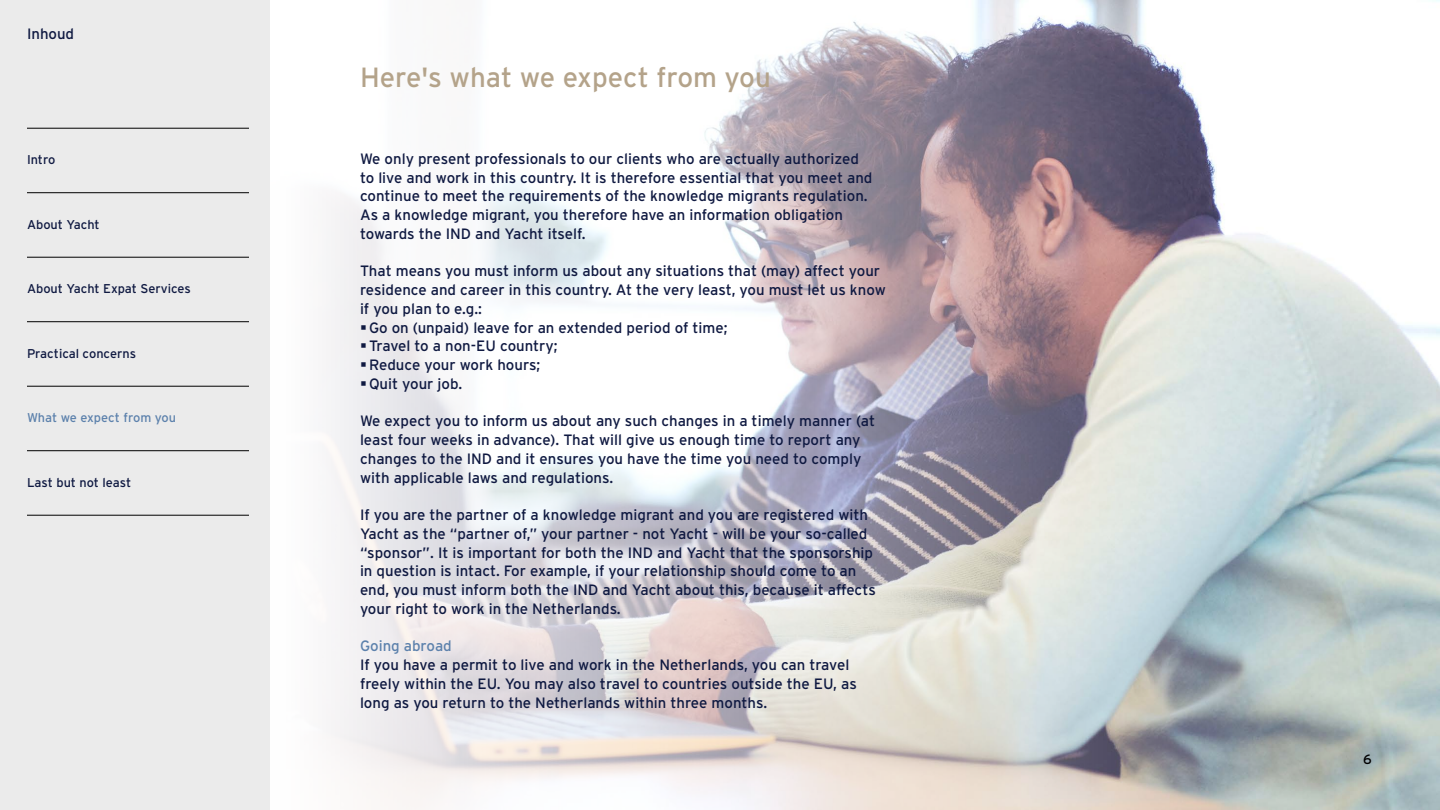
<style>
.page{position:relative;width:1440px;height:810px;background:#fff}
.page>*{position:absolute;margin:0;border:0;box-sizing:border-box;transform-origin:0 0}
.t1{font:27.75px "Interstate";color:#b4a38a}
.t2{font:15px/18.8px "Interstate";color:#0f1941}
.t3{font:15px "Interstate";color:#5c81ac}
.t4{font:13.5px "Interstate";color:#000}
.t5{font:12.75px "Interstate";color:#0f1941}
.t6{font:12.75px "Interstate";color:#5c81ac}
</style>
<div class="page">
<img style="left:326px;top:0;width:1114px;height:810px">
<div style="left:0;top:0;width:270px;height:810px;background:#ebebeb"></div>
<hr style="left:27px;top:128px;width:222px;height:1px;background:#000">
<hr style="left:27px;top:193px;width:222px;height:1px;background:#000">
<hr style="left:27px;top:257px;width:222px;height:1px;background:#000">
<hr style="left:27px;top:322px;width:222px;height:1px;background:#000">
<hr style="left:27px;top:386px;width:222px;height:1px;background:#000">
<hr style="left:27px;top:451px;width:222px;height:1px;background:#000">
<hr style="left:27px;top:515px;width:222px;height:1px;background:#000">
<p class="t2" style="left:27px;top:24px;width:49px">Inhoud</p>
<p class="t5" style="left:27px;top:152px;width:30px">Intro</p>
<p class="t5" style="left:27px;top:217px;width:74px">About Yacht</p>
<p class="t5" style="left:27px;top:281px;width:165px">About Yacht Expat Services</p>
<p class="t5" style="left:27px;top:346px;width:111px">Practical concerns</p>
<p class="t6" style="left:27px;top:410px;width:151px">What we expect from you</p>
<p class="t5" style="left:27px;top:475px;width:106px">Last but not least</p>
<h1 class="t1" style="left:360px;top:60px;width:412px">Here's what we expect from you</h1>
<p class="t2" style="left:360px;top:149px;width:514px">We only present professionals to our clients who are actually authorized to live and work in this country. It is therefore essential that you meet and continue to meet the requirements of the knowledge migrants regulation.<br>As a knowledge migrant, you therefore have an information obligation towards the IND and Yacht itself.</p>
<p class="t2" style="left:360px;top:262px;width:527px">That means you must inform us about any situations that (may) affect your residence and career in this country. At the very least, you must let us know if you plan to e.g.:</p>
<p class="t2" style="left:360px;top:318px;width:369px">▪Go on (unpaid) leave for an extended period of time;</p>
<p class="t2" style="left:360px;top:337px;width:199px">▪Travel to a non-EU country;</p>
<p class="t2" style="left:360px;top:355px;width:182px">▪Reduce your work hours;</p>
<p class="t2" style="left:360px;top:374px;width:104px">▪ Quit your job.</p>
<p class="t2" style="left:360px;top:412px;width:517px">We expect you to inform us about any such changes in a timely manner (at least four weeks in advance). That will give us enough time to report any changes to the IND and it ensures you have the time you need to comply with applicable laws and regulations.</p>
<p class="t2" style="left:360px;top:505px;width:517px">If you are the partner of a knowledge migrant and you are registered with Yacht as the “partner of,” your partner - not Yacht - will be your so-called “sponsor”. It is important for both the IND and Yacht that the sponsorship in question is intact. For example, if your relationship should come to an end, you must inform both the IND and Yacht about this, because it affects your right to work in the Netherlands.</p>
<p class="t3" style="left:360px;top:637px;width:93px">Going abroad</p>
<p class="t2" style="left:360px;top:655px;width:498px">If you have a permit to live and work in the Netherlands, you can travel freely within the EU. You may also travel to countries outside the EU, as long as you return to the Netherlands within three months.</p>
<p class="t4" style="left:1363px;top:751px;width:10px">6</p>
</div>
